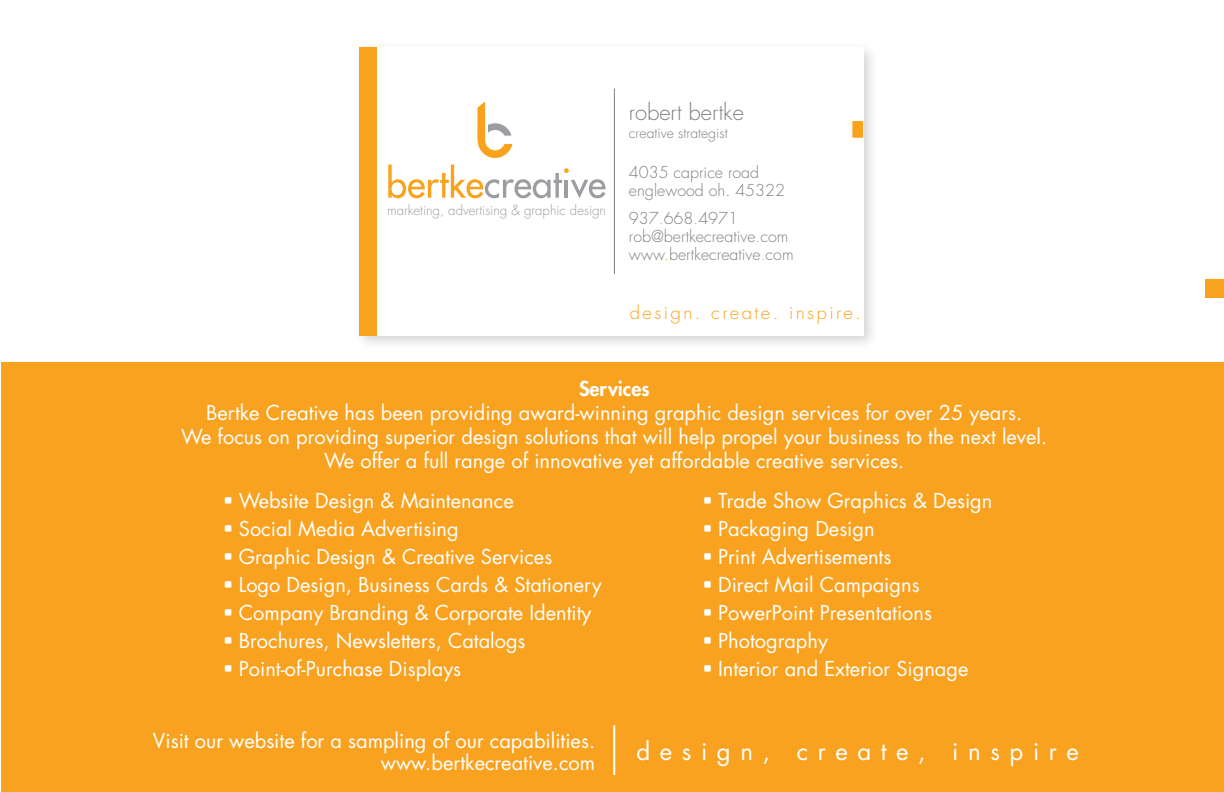
<style>
.page{position:relative;width:1224px;height:792px;background:#fff}
.page>*{position:absolute;margin:0;border:0;box-sizing:border-box;transform-origin:0 0}
.t1{font:24px "Futura Std";letter-spacing:.4em;color:#fff}
.t2{font:300 22px "Futura Std";color:#808083}
.t3{font:20px/24px "Futura Std";color:#fff;text-align:center}
.t4{font:300 17.8px "Futura Std";letter-spacing:.13em;color:#f9a21c;scale:1.04 1}
.t5{font:300 16px/18px "Futura Std";color:#808083}
.t6{font:300 14px "Futura Std";color:#808083}
.t7{font:300 13.4px "Futura Std";color:#9d9da1}
.s1{color:#f9a21c}
.s2{font-weight:800}
.s3{font-family:"Bureau Agency";font-weight:700}
</style>
<div class="page">
<div style="left:1px;top:362px;width:1223px;height:430px;background:#f9a220"></div>
<div style="left:353px;top:41px;width:527px;height:311px;background:#231f20;opacity:.2"></div>
<div style="left:1206px;top:280px;width:18px;height:18px;background:#f9a220"></div>
<hr style="left:613px;top:725px;width:2px;height:50px;background:#fff">
<div style="left:359px;top:47px;width:504px;height:288px;background:#fff"></div>
<div style="left:359px;top:47px;width:17px;height:288px;background:#f9a21c"></div>
<div style="left:852px;top:121px;width:11px;height:17px;background:#f9a21c"></div>
<hr style="left:614px;top:89px;width:1px;height:185px;background:#808083">
<svg style="left:388px;top:101px;width:218px;height:97px"></svg>
<p class="t7" style="left:387px;top:202px;width:220px">marketing, advertising &amp; graphic design</p>
<p class="t2" style="left:629px;top:98px;width:116px">robert bertke</p>
<p class="t6" style="left:629px;top:124px;width:100px">creative strategist</p>
<p class="t5" style="left:629px;top:163px;width:157px">4035 caprice road englewood oh. 45322</p>
<p class="t5" style="left:629px;top:209px;width:166px">937<span class="s1">.</span>668<span class="s1">.</span>4971 rob@bertkecreative<span class="s1">.</span>com www<span class="s1">.</span>bertkecreative<span class="s1">.</span>com</p>
<p class="t4" style="left:630px;top:302px;width:224px">design. create. inspire.</p>
<p class="t3" style="left:181px;top:376px;width:868px"><span class="s2">Services<br></span>Bertke Creative has been providing award-winning graphic design services for over 25 years.<br>We focus on providing superior design solutions that will help propel your business to the next level.<br>We offer a full range of innovative yet affordable creative services.</p>
<p class="t3" style="left:224px;top:488px;width:291px"><span class="s3">•</span> Website Design &amp; Maintenance</p>
<p class="t3" style="left:224px;top:516px;width:236px"><span class="s3">•</span> Social Media Advertising</p>
<p class="t3" style="left:224px;top:544px;width:330px"><span class="s3">•</span> Graphic Design &amp; Creative Services</p>
<p class="t3" style="left:224px;top:572px;width:379px"><span class="s3">•</span> Logo Design, Business Cards &amp; Stationery</p>
<p class="t3" style="left:224px;top:600px;width:369px"><span class="s3">•</span> Company Branding &amp; Corporate Identity</p>
<p class="t3" style="left:224px;top:628px;width:303px"><span class="s3">•</span> Brochures, Newsletters, Catalogs</p>
<p class="t3" style="left:224px;top:656px;width:239px"><span class="s3">•</span> Point-of-Purchase Displays</p>
<p class="t3" style="left:153px;top:729px;width:444px;line-height:22px;text-align:right">Visit our website for a sampling of our capabilities. www.bertkecreative.com</p>
<p class="t3" style="left:703px;top:488px;width:291px"><span class="s3">•</span> Trade Show Graphics &amp; Design</p>
<p class="t3" style="left:703px;top:516px;width:173px"><span class="s3">•</span> Packaging Design</p>
<p class="t3" style="left:703px;top:544px;width:190px"><span class="s3">•</span> Print Advertisements</p>
<p class="t3" style="left:703px;top:572px;width:218px"><span class="s3">•</span> Direct Mail Campaigns</p>
<p class="t3" style="left:703px;top:600px;width:230px"><span class="s3">•</span> PowerPoint Presentations</p>
<p class="t3" style="left:703px;top:628px;width:126px"><span class="s3">•</span> Photography</p>
<p class="t3" style="left:703px;top:656px;width:267px"><span class="s3">•</span> Interior and Exterior Signage</p>
<p class="t1" style="left:636px;top:736px;width:444px">design, create, inspire</p>
</div>
